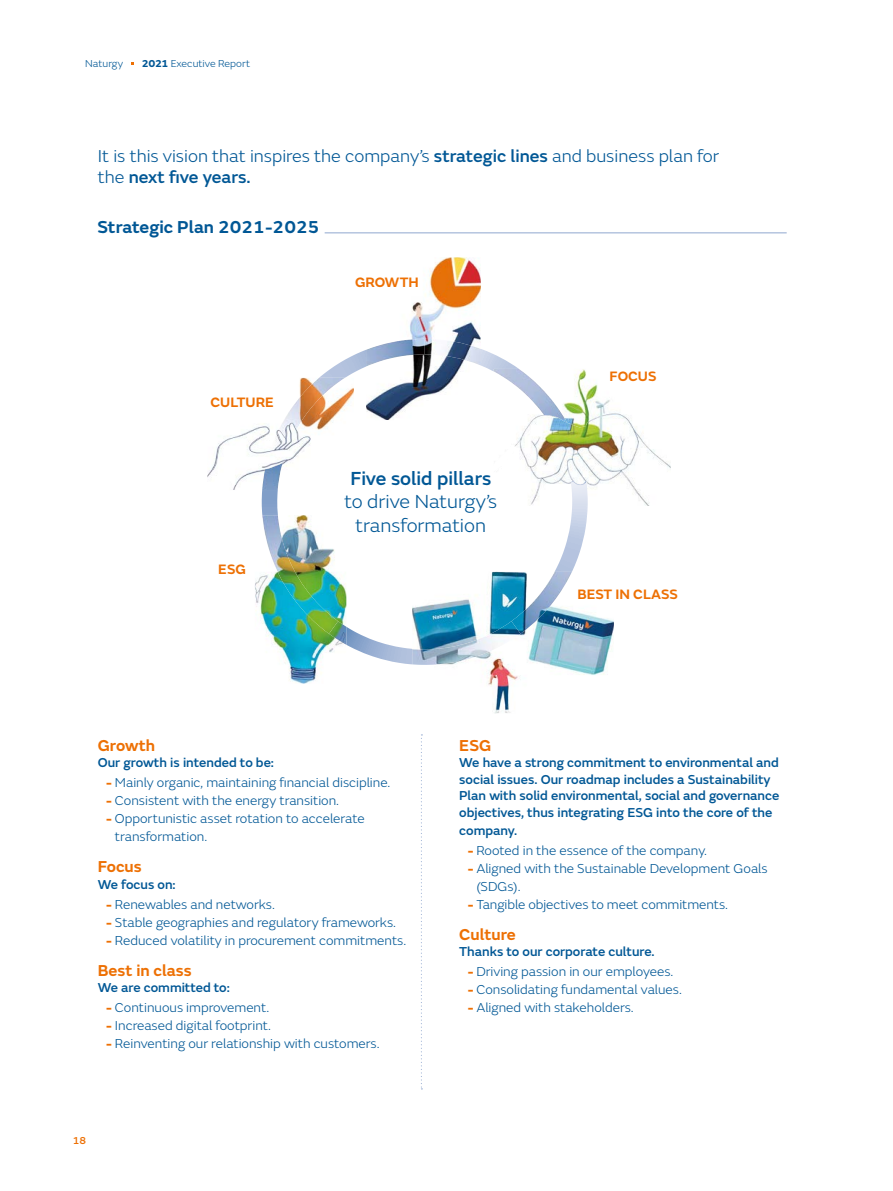
<style>
.page{position:relative;width:893px;height:1191px;background:#fff}
.page>*{position:absolute;margin:0;border:0;box-sizing:border-box;transform-origin:0 0}
.t1{font:300 19.65px/23.7px "FS Emeric";color:#005795;text-align:center}
.t2{font:500 19.65px "FS Emeric";color:#005795}
.t3{font:300 18px/21px "FS Emeric";color:#005795}
.t4{font:600 18px "FS Emeric";color:#005795}
.t5{font:600 16.5px "FS Emeric";color:#ed7004}
.t6{font:600 14.25px "FS Emeric";color:#ed7004}
.t7{font:300 13.5px/18px "FS Emeric";color:#005795}
.t8{font:500 13.5px/16.5px "FS Emeric";color:#005795}
.t9{font:300 10.5px "FS Emeric";color:#005795}
.t10{font:500 10.5px "FS Emeric";color:#ed7004}
.s1{font-weight:700}
.s2{font-weight:500}
.s3{font-weight:800;color:#ed7004}
</style>
<div class="page">
<svg style="left:319px;top:350px;width:47px;height:28px"></svg>
<svg style="left:481px;top:349px;width:38px;height:22px"></svg>
<svg style="left:554px;top:506px;width:34px;height:66px"></svg>
<svg style="left:346px;top:627px;width:66px;height:37px"></svg>
<img style="left:366px;top:257px;width:115px;height:163px">
<img style="left:366px;top:339px;width:115px;height:27px">
<svg style="left:425px;top:339px;width:1px;height:15px"></svg>
<svg style="left:261px;top:490px;width:17px;height:25px"></svg>
<img style="left:207px;top:387px;width:147px;height:103px">
<img style="left:270px;top:378px;width:75px;height:73px">
<img style="left:262px;top:485px;width:20px;height:5px">
<img style="left:213px;top:423px;width:97px;height:62px">
<img style="left:255px;top:576px;width:91px;height:107px">
<img style="left:329px;top:621px;width:17px;height:24px">
<img style="left:262px;top:515px;width:76px;height:119px">
<svg style="left:329px;top:621px;width:9px;height:13px"></svg>
<img style="left:412px;top:572px;width:202px;height:141px">
<img style="left:511px;top:572px;width:61px;height:62px">
<img style="left:412px;top:621px;width:109px;height:44px">
<svg style="left:511px;top:621px;width:10px;height:13px"></svg>
<img style="left:531px;top:369px;width:140px;height:137px">
<img style="left:494px;top:369px;width:73px;height:45px">
<img style="left:571px;top:498px;width:17px;height:8px">
<svg style="left:515px;top:414px;width:151px;height:84px"></svg>
<svg style="left:421px;top:734px;width:1px;height:355px"></svg>
<hr style="left:325px;top:232px;width:462px;height:1px;background:#9cb1d4">
<p class="t9" style="left:85px;top:57px;width:39px">Naturgy</p>
<p class="t9" style="left:142px;top:57px;width:110px"><span class="s1">2021</span> Executive Report</p>
<h2 class="t3" style="left:98px;top:145px;width:623px">It is this vision that inspires the company’s <span class="s2">strategic lines</span> and business plan for the <span class="s2">next five years.</span></h2>
<h2 class="t4" style="left:97px;top:213px;width:224px">Strategic Plan 2021-2025</h2>
<p class="t6" style="left:211px;top:392px;width:65px">CULTURE</p>
<p class="t6" style="left:218px;top:558px;width:29px">ESG</p>
<p class="t6" style="left:355px;top:271px;width:65px">GROWTH</p>
<h1 class="t2" style="left:350px;top:463px;width:142px">Five solid pillars</h1>
<h1 class="t1" style="left:344px;top:489px;width:154px">to drive Naturgy’s transformation</h1>
<p class="t6" style="left:609px;top:365px;width:48px">FOCUS</p>
<p class="t6" style="left:577px;top:583px;width:102px">BEST IN CLASS</p>
<p class="t5" style="left:98px;top:732px;width:59px">Growth</p>
<p class="t8" style="left:98px;top:753px;width:178px">Our growth is intended to be:</p>
<p class="t7" style="left:106px;top:773px;width:286px"><span class="s3">-</span> Mainly organic, maintaining financial discipline.</p>
<p class="t7" style="left:106px;top:791px;width:234px"><span class="s3">-</span> Consistent with the energy transition.</p>
<p class="t7" style="left:115px;top:809px;width:251px;text-indent:-9px"><span class="s3">-</span> Opportunistic asset rotation to accelerate transformation.</p>
<p class="t5" style="left:98px;top:854px;width:45px">Focus</p>
<p class="t8" style="left:98px;top:875px;width:79px">We focus on:</p>
<p class="t7" style="left:106px;top:894px;width:170px"><span class="s3">-</span> Renewables and networks.</p>
<p class="t7" style="left:106px;top:912px;width:291px"><span class="s3">-</span> Stable geographies and regulatory frameworks.</p>
<p class="t7" style="left:106px;top:930px;width:301px"><span class="s3">-</span> Reduced volatility in procurement commitments.</p>
<p class="t5" style="left:98px;top:957px;width:95px">Best in class</p>
<p class="t8" style="left:98px;top:978px;width:134px">We are committed to:</p>
<p class="t7" style="left:106px;top:998px;width:164px"><span class="s3">-</span> Continuous improvement.</p>
<p class="t7" style="left:106px;top:1016px;width:166px"><span class="s3">-</span> Increased digital footprint.</p>
<p class="t7" style="left:106px;top:1034px;width:275px"><span class="s3">-</span> Reinventing our relationship with customers.</p>
<p class="t10" style="left:73px;top:1132px;width:15px">18</p>
<p class="t5" style="left:459px;top:732px;width:33px">ESG</p>
<p class="t8" style="left:459px;top:753px;width:322px">We have a strong commitment to environmental and social issues. Our roadmap includes a Sustainability Plan with solid environmental, social and governance objectives, thus integrating ESG into the core of the</p>
<p class="t8" style="left:459px;top:821px;width:59px">company.</p>
<p class="t7" style="left:468px;top:840px;width:241px"><span class="s3">-</span> Rooted in the essence of the company.</p>
<p class="t7" style="left:476px;top:858px;width:293px;text-indent:-9px"><span class="s3">-</span> Aligned with the Sustainable Development Goals (SDGs).</p>
<p class="t7" style="left:468px;top:894px;width:262px"><span class="s3">-</span> Tangible objectives to meet commitments.</p>
<p class="t5" style="left:459px;top:921px;width:58px">Culture</p>
<p class="t8" style="left:459px;top:942px;width:197px">Thanks to our corporate culture.</p>
<p class="t7" style="left:468px;top:962px;width:207px"><span class="s3">-</span> Driving passion in our employees.</p>
<p class="t7" style="left:468px;top:980px;width:216px"><span class="s3">-</span> Consolidating fundamental values.</p>
<p class="t7" style="left:468px;top:998px;width:167px"><span class="s3">-</span> Aligned with stakeholders.</p>
</div>
